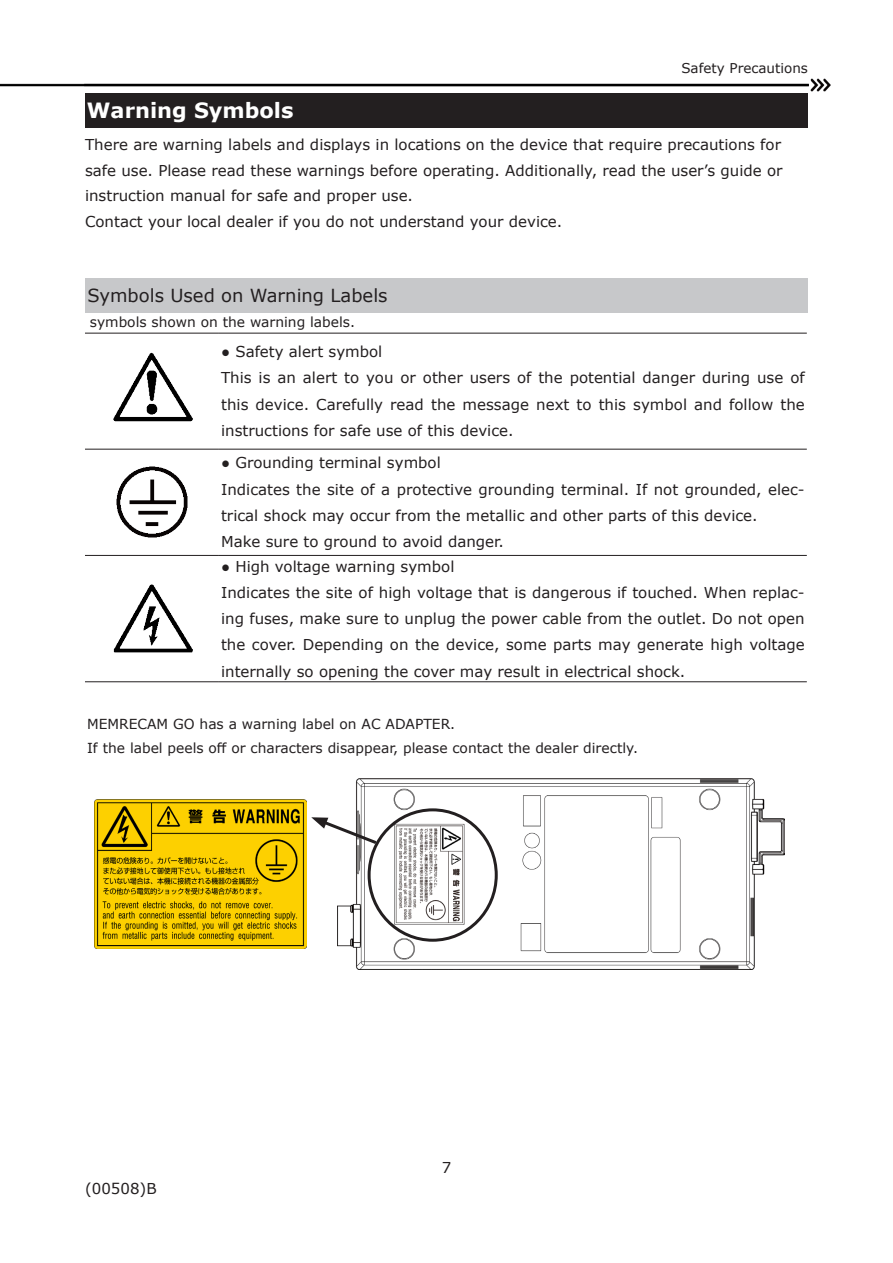
<style>
.page{position:relative;width:893px;height:1263px;background:#fff}
.page>*{position:absolute;margin:0;border:0;box-sizing:border-box;transform-origin:0 0}
.基本段落_ENG_白抜き{font:700 21px "Verdana";color:#fff}
.基本段落_ENG_白抜き-2{font:18px "Verdana";color:#231f20}
.全体目次_序章内容{font:15px/26.2px "Verdana";color:#231f20;text-align:justify}
.t1{font:13.8px "Verdana";color:#231f20}
.基本段落_ENG{font:13.5px "Verdana";color:#231f20}
</style>
<div class="page">
<img style="left:0;top:79px;width:831px;height:12px">
<div style="left:85px;top:94px;width:723px;height:34px;background:#231f20"></div>
<div style="left:85px;top:279px;width:723px;height:34px;background:#c7c8ca"></div>
<hr style="left:85px;top:555px;width:134px;height:1px;background:#231f20">
<hr style="left:219px;top:555px;width:588px;height:1px;background:#231f20">
<hr style="left:85px;top:681px;width:134px;height:1px;background:#231f20">
<hr style="left:219px;top:681px;width:588px;height:1px;background:#231f20">
<hr style="left:85px;top:333px;width:134px;height:1px;background:#231f20">
<hr style="left:219px;top:333px;width:588px;height:1px;background:#231f20">
<hr style="left:85px;top:449px;width:134px;height:1px;background:#231f20">
<hr style="left:219px;top:449px;width:588px;height:1px;background:#231f20">
<img style="left:113px;top:352px;width:80px;height:70px">
<img style="left:116px;top:466px;width:72px;height:72px">
<img style="left:113px;top:584px;width:80px;height:69px">
<img style="left:94px;top:799px;width:213px;height:149px">
<img style="left:338px;top:778px;width:447px;height:191px">
<svg style="left:311px;top:817px;width:69px;height:29px"></svg>
<div style="left:368px;top:808px;width:130px;height:134px;border:3px solid #231f20;border-radius:50%"></div>
<p class="基本段落_ENG_白抜き" style="left:87px;top:96px;width:208px">Warning Symbols</p>
<p class="基本段落_ENG" style="left:681px;top:59px;width:128px">Safety Precautions</p>
<p class="全体目次_序章内容" style="left:85px;top:132px;width:699px;line-height:25.5px">There are warning labels and displays in locations on the device that require precautions for safe use. Please read these warnings before operating. Additionally, read the user’s guide or instruction manual for safe and proper use.</p>
<p class="全体目次_序章内容" style="left:85px;top:208px;width:479px">Contact your local dealer if you do not understand your device.</p>
<p class="基本段落_ENG_白抜き-2" style="left:87px;top:283px;width:302px">Symbols Used on Warning Labels</p>
<p class="t1" style="left:90px;top:312px;width:267px">symbols shown on the warning labels.</p>
<p class="全体目次_序章内容" style="left:221px;top:338px;width:163px">● Safety alert symbol</p>
<p class="全体目次_序章内容" style="left:221px;top:365px;width:585px">This is an alert to you or other users of the potential danger during use of this device. Carefully read the message next to this symbol and follow the instructions for safe use of this device.</p>
<p class="全体目次_序章内容" style="left:221px;top:450px;width:221px">● Grounding terminal symbol</p>
<p class="全体目次_序章内容" style="left:221px;top:476px;width:585px">Indicates the site of a protective grounding terminal. If not grounded, elec&shy;trical shock may occur from the metallic and other parts of this device.</p>
<p class="全体目次_序章内容" style="left:221px;top:528px;width:284px">Make sure to ground to avoid danger.</p>
<p class="全体目次_序章内容" style="left:221px;top:553px;width:235px">● High voltage warning symbol</p>
<p class="全体目次_序章内容" style="left:221px;top:579px;width:585px">Indicates the site of high voltage that is dangerous if touched. When replac&shy;ing fuses, make sure to unplug the power cable from the outlet. Do not open the cover. Depending on the device, some parts may generate high voltage internally so opening the cover may result in electrical shock.</p>
<p class="t1" style="left:87px;top:714px;width:370px">MEMRECAM GO has a warning label on AC ADAPTER.</p>
<p class="t1" style="left:87px;top:739px;width:552px">If the label peels off or characters disappear, please contact the dealer directly.</p>
<p class="全体目次_序章内容" style="left:85px;top:1175px;width:73px">(00508)B</p>
<p class="全体目次_序章内容" style="left:442px;top:1154px;width:11px">7</p>
</div>
